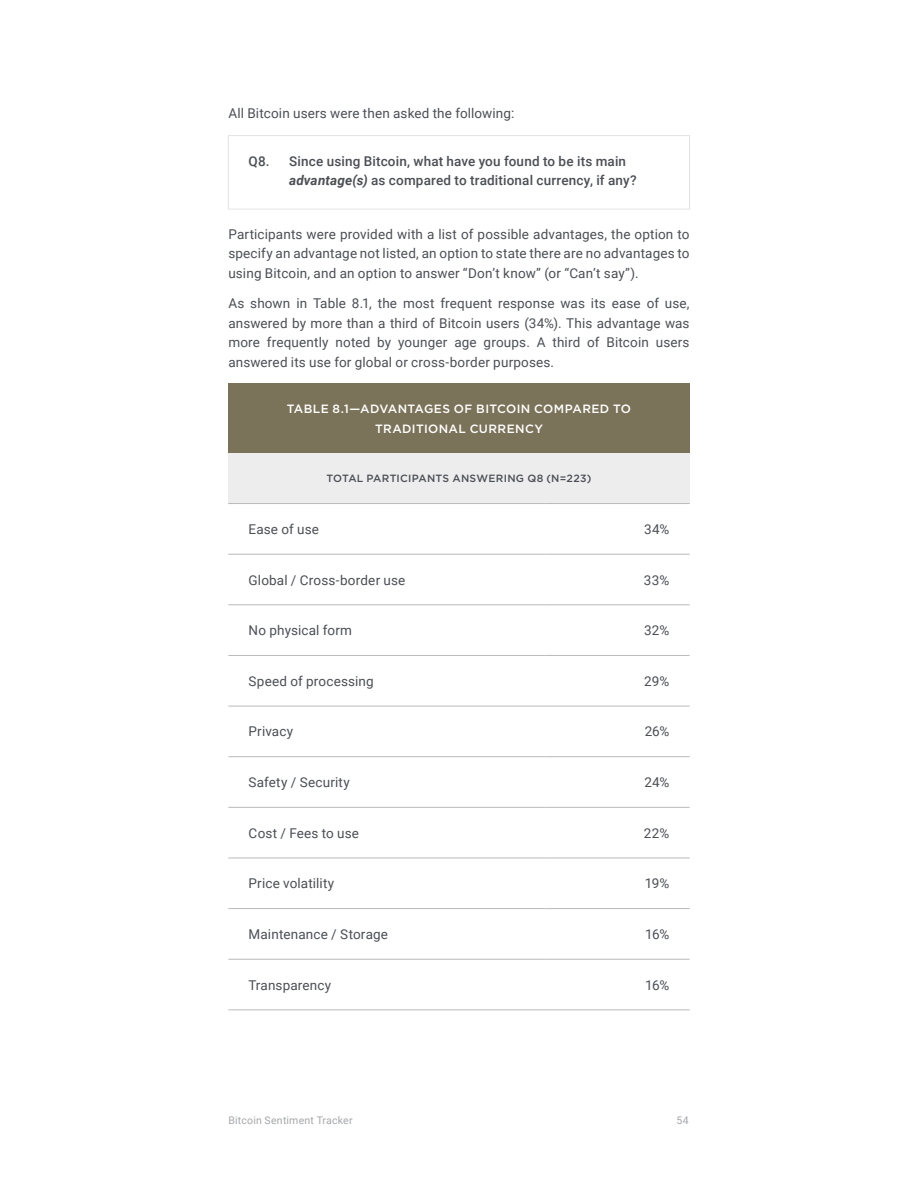
<style>
.page{position:relative;width:918px;height:1188px;background:#fff}
.page>*{position:absolute;margin:0;border:0;box-sizing:border-box;transform-origin:0 0}
.P___Body{font:13.5px/19.5px "Roboto";letter-spacing:.01em;color:#4b4f54;text-align:justify}
.P___Question_Callout{font:500 13.5px/19.5px "Roboto";letter-spacing:.015em;color:#4b4f54}
.P___Body_Last{font:13.5px "Roboto";letter-spacing:.01em;color:#4b4f54}
.Table_Heading{font:500 12px/19.5px "Gotham";letter-spacing:.03em;color:#fff;text-align:center}
.Table_Subheading{font:500 10.5px "Gotham";letter-spacing:.025em;color:#4b4f54}
.t1{font:10.5px "Roboto";letter-spacing:.025em;color:#a5a7aa}
.s1{font-weight:700;font-style:italic}
</style>
<div class="page">
<div style="left:228px;top:135px;width:462px;height:74px;border:1px solid #e2e4e4"></div>
<div style="left:228px;top:383px;width:462px;height:70px;background:#7b7359"></div>
<div style="left:228px;top:453px;width:462px;height:51px;background:#ededee"></div>
<hr style="left:228px;top:554px;width:317px;height:1px;background:#b7b9bb">
<hr style="left:545px;top:554px;width:145px;height:1px;background:#b7b9bb">
<hr style="left:228px;top:604px;width:317px;height:1px;background:#b7b9bb">
<hr style="left:545px;top:604px;width:145px;height:1px;background:#b7b9bb">
<hr style="left:228px;top:655px;width:317px;height:1px;background:#b7b9bb">
<hr style="left:545px;top:655px;width:145px;height:1px;background:#b7b9bb">
<hr style="left:228px;top:706px;width:317px;height:1px;background:#b7b9bb">
<hr style="left:545px;top:706px;width:145px;height:1px;background:#b7b9bb">
<hr style="left:228px;top:756px;width:317px;height:1px;background:#b7b9bb">
<hr style="left:545px;top:756px;width:145px;height:1px;background:#b7b9bb">
<hr style="left:228px;top:807px;width:317px;height:1px;background:#b7b9bb">
<hr style="left:545px;top:807px;width:145px;height:1px;background:#b7b9bb">
<hr style="left:228px;top:858px;width:317px;height:1px;background:#b7b9bb">
<hr style="left:545px;top:858px;width:145px;height:1px;background:#b7b9bb">
<hr style="left:228px;top:908px;width:317px;height:1px;background:#b7b9bb">
<hr style="left:545px;top:908px;width:145px;height:1px;background:#b7b9bb">
<hr style="left:228px;top:959px;width:317px;height:1px;background:#b7b9bb">
<hr style="left:545px;top:959px;width:145px;height:1px;background:#b7b9bb">
<hr style="left:228px;top:1009px;width:317px;height:1px;background:#b7b9bb">
<hr style="left:545px;top:1009px;width:145px;height:1px;background:#b7b9bb">
<hr style="left:228px;top:503px;width:317px;height:1px;background:#b7b9bb">
<hr style="left:545px;top:503px;width:145px;height:1px;background:#b7b9bb">
<p class="P___Body_Last" style="left:228px;top:104px;width:288px">All Bitcoin users were then asked the following:</p>
<p class="P___Question_Callout" style="left:289px;top:151px;width:349px;text-indent:-40px">Q8. Since using Bitcoin, what have you found to be its main <span class="s1">advantage(s)</span> as compared to traditional currency, if any?</p>
<p class="P___Body" style="left:228px;top:224px;width:463px">Participants were provided with a list of possible advantages, the option to specify an advantage not listed, an option to state there are no advantages to using Bitcoin, and an option to answer “Don’t know” (or “Can’t say”).</p>
<p class="P___Body" style="left:228px;top:293px;width:463px">As shown in Table 8.1, the most frequent response was its ease of use, answered by more than a third of Bitcoin users (34%). This advantage was more frequently noted by younger age groups. A third of Bitcoin users answered its use for global or cross-border purposes.</p>
<p class="Table_Heading" style="left:287px;top:399px;width:346px">TABLE 8.1—ADVANTAGES OF BITCOIN COMPARED TO<br>TRADITIONAL CURRENCY</p>
<p class="Table_Subheading" style="left:327px;top:472px;width:266px">TOTAL PARTICIPANTS ANSWERING Q8 (N=223)</p>
<p class="P___Body" style="left:249px;top:519px;width:72px">Ease of use</p>
<p class="P___Body" style="left:644px;top:519px;width:27px">34%</p>
<p class="P___Body" style="left:249px;top:570px;width:158px">Global / Cross-border use</p>
<p class="P___Body" style="left:644px;top:570px;width:27px">33%</p>
<p class="P___Body" style="left:249px;top:620px;width:105px">No physical form</p>
<p class="P___Body" style="left:644px;top:620px;width:27px">32%</p>
<p class="P___Body" style="left:249px;top:671px;width:127px">Speed of processing</p>
<p class="P___Body" style="left:644px;top:671px;width:27px">29%</p>
<p class="P___Body" style="left:249px;top:721px;width:46px">Privacy</p>
<p class="P___Body" style="left:645px;top:721px;width:26px">26%</p>
<p class="P___Body" style="left:249px;top:772px;width:103px">Safety / Security</p>
<p class="P___Body" style="left:644px;top:772px;width:26px">24%</p>
<p class="P___Body" style="left:249px;top:823px;width:112px">Cost / Fees to use</p>
<p class="P___Body" style="left:644px;top:823px;width:27px">22%</p>
<p class="P___Body" style="left:249px;top:873px;width:87px">Price volatility</p>
<p class="P___Body" style="left:645px;top:873px;width:26px">19%</p>
<p class="P___Body" style="left:249px;top:924px;width:141px">Maintenance / Storage</p>
<p class="P___Body" style="left:645px;top:924px;width:26px">16%</p>
<p class="P___Body" style="left:249px;top:975px;width:84px">Transparency</p>
<p class="P___Body" style="left:645px;top:975px;width:26px">16%</p>
<p class="t1" style="left:228px;top:1113px;width:126px">Bitcoin Sentiment Tracker</p>
<p class="t1" style="left:677px;top:1113px;width:14px">54</p>
</div>
